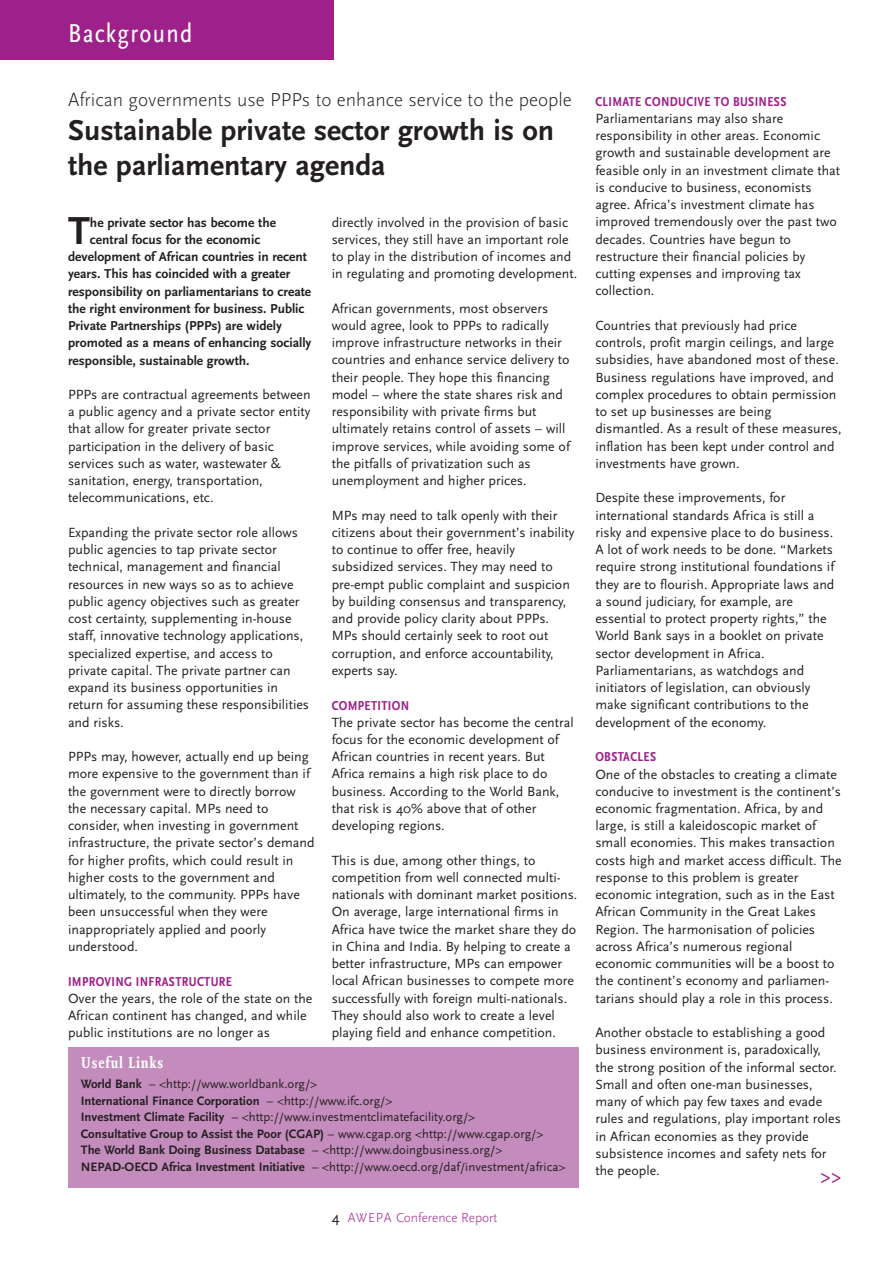
<style>
.page{position:relative;width:893px;height:1263px;background:#fff}
.page>*{position:absolute;margin:0;border:0;box-sizing:border-box;transform-origin:0 0}
.t1{font:700 40.65px "Scala Sans";color:#231f20}
.t2{font:700 30px/34.5px "Scala Sans";color:#231f20}
.t3{font:27px "Scala Sans Regular Con";letter-spacing:.045em;color:#fff}
.t4{font:21px "Scala Sans Regular Con";color:#9e218b}
.t5{font:300 19.5px "Scala Sans";color:#231f20}
.t6{font:16.5px "Scala Bold Con";letter-spacing:.05em;color:#fff}
.t7{font:13.8px/17.2px "Scala Sans";color:#231f20}
.t8{font:700 13.5px "Scala Sans";color:#231f20}
.t9{font:13.5px "Scala Sans Bold Con";letter-spacing:.025em;color:#9e218b}
.t10{font:300 13.5px "Scala Sans";color:#9e218b}
.t11{font:12.75px/16.5px "Scala Sans";color:#231f20}
.s1{font-weight:700}
.s2{font-weight:400;font-size:15px;color:#231f20}
</style>
<div class="page">
<div style="left:68px;top:1047px;width:510px;height:141px;background:#c48cbc"></div>
<div style="left:0;top:0;width:333px;height:60px;background:#9e218b"></div>
<h3 class="t3" style="left:68px;top:22px;width:126px">Background</h3>
<h3 class="t5" style="left:68px;top:92px;width:505px">African governments use PPPs to enhance service to the people</h3>
<h2 class="t2" style="left:68px;top:116px;width:488px">Sustainable private sector growth is on the parliamentary agenda</h2>
<p class="t7" style="left:332px;top:214px;width:247px">directly involved in the provision of basic services, they still have an important role to play in the distribution of incomes and in regulating and promoting development.</p>
<p class="t7" style="left:332px;top:300px;width:240px">African governments, most observers would agree, look to PPPs to radically improve infrastructure networks in their countries and enhance service delivery to their people. They hope this financing model – where the state shares risk and responsibility with private firms but ultimately retains control of assets – will improve services, while avoiding some of the pitfalls of privatization such as unemployment and higher prices.</p>
<p class="t7" style="left:332px;top:507px;width:244px">MPs may need to talk openly with their citizens about their government’s inability to continue to offer free, heavily subsidized services. They may need to pre-empt public complaint and suspicion by building consensus and transparency, and provide policy clarity about PPPs.<br>MPs should certainly seek to root out corruption, and enforce accountability, experts say.</p>
<p class="t9" style="left:332px;top:700px;width:79px">COMPETITION</p>
<p class="t7" style="left:332px;top:714px;width:243px">The private sector has become the central focus for the economic development of African countries in recent years. But Africa remains a high risk place to do business. According to the World Bank, that risk is 40% above that of other developing regions.</p>
<p class="t7" style="left:332px;top:852px;width:247px">This is due, among other things, to competition from well connected multi&shy;nationals with dominant market positions.<br>On average, large international firms in Africa have twice the market share they do in China and India. By helping to create a better infrastructure, MPs can empower local African businesses to compete more successfully with foreign multi-nationals.<br>They should also work to create a level playing field and enhance competition.</p>
<h1 class="t1" style="left:68px;top:214px;width:23px">T</h1>
<p class="t8" style="left:90px;top:217px;width:188px">he private sector has become the</p>
<p class="t8" style="left:90px;top:234px;width:172px">central focus for the economic</p>
<p class="t8" style="left:68px;top:251px;width:241px">development of African countries in recent</p>
<p class="t8" style="left:68px;top:268px;width:224px">years. This has coincided with a greater</p>
<p class="t8" style="left:68px;top:286px;width:245px">responsibility on parliamentarians to create</p>
<p class="t8" style="left:68px;top:303px;width:238px">the right environment for business. Public</p>
<p class="t8" style="left:68px;top:320px;width:215px">Private Partnerships (PPPs) are widely</p>
<p class="t8" style="left:68px;top:337px;width:245px">promoted as a means of enhancing socially</p>
<p class="t8" style="left:68px;top:355px;width:183px">responsible, sustainable growth.</p>
<p class="t7" style="left:68px;top:387px;width:244px">PPPs are contractual agreements between a public agency and a private sector entity that allow for greater private sector participation in the delivery of basic services such as water, wastewater &amp; sanitation, energy, transportation, telecommunications, etc.</p>
<p class="t7" style="left:68px;top:525px;width:243px">Expanding the private sector role allows public agencies to tap private sector technical, management and financial resources in new ways so as to achieve public agency objectives such as greater cost certainty, supplementing in-house staff, innovative technology applications, specialized expertise, and access to private capital. The private partner can expand its business opportunities in return for assuming these responsibilities and risks.</p>
<p class="t7" style="left:68px;top:749px;width:248px">PPPs may, however, actually end up being more expensive to the government than if the government were to directly borrow the necessary capital. MPs need to consider, when investing in government infrastructure, the private sector’s demand for higher profits, which could result in higher costs to the government and ultimately, to the community. PPPs have been unsuccessful when they were inappropriately applied and poorly understood.</p>
<p class="t9" style="left:68px;top:976px;width:165px">IMPROVING INFRASTRUCTURE</p>
<p class="t7" style="left:68px;top:990px;width:246px">Over the years, the role of the state on the<br>African continent has changed, and while public institutions are no longer as</p>
<p class="t6" style="left:81px;top:1056px;width:84px">Useful Links</p>
<p class="t11" style="left:81px;top:1077px;width:486px"><span class="s1">World Bank</span> – &lt;http://www.worldbank.org/&gt;<br><span class="s1">International Finance Corporation</span> – &lt;http://www.ifc.org/&gt;<br><span class="s1">Investment Climate Facility</span> – &lt;http://www.investmentclimatefacility.org/&gt;<br><span class="s1">Consultative Group to Assist the Poor (CGAP)</span> – www.cgap.org &lt;http://www.cgap.org/&gt; <span class="s1">The World Bank Doing Business Database</span> – &lt;http://www.doingbusiness.org/&gt; <span class="s1">NEPAD-OECD Africa Investment Initiative</span> – &lt;http://www.oecd.org/daf/investment/africa&gt;</p>
<p class="t10" style="left:332px;top:1212px;width:167px"><span class="s2">4</span> AWEPA Conference Report</p>
<p class="t9" style="left:595px;top:96px;width:193px">CLIMATE CONDUCIVE TO BUSINESS</p>
<p class="t7" style="left:595px;top:111px;width:246px">Parliamentarians may also share responsibility in other areas. Economic growth and sustainable development are feasible only in an investment climate that is conducive to business, economists agree. Africa’s investment climate has improved tremendously over the past two decades. Countries have begun to restructure their financial policies by cutting expenses and improving tax collection.</p>
<p class="t7" style="left:595px;top:318px;width:248px">Countries that previously had price controls, profit margin ceilings, and large subsidies, have abandoned most of these.<br>Business regulations have improved, and complex procedures to obtain permission to set up businesses are being dismantled. As a result of these measures, inflation has been kept under control and investments have grown.</p>
<p class="t7" style="left:595px;top:490px;width:240px">Despite these improvements, for international standards Africa is still a risky and expensive place to do business.<br>A lot of work needs to be done. “Markets require strong institutional foundations if they are to flourish. Appropriate laws and a sound judiciary, for example, are essential to protect property rights,” the World Bank says in a booklet on private sector development in Africa.<br>Parliamentarians, as watchdogs and initiators of legislation, can obviously make significant contributions to the development of the economy.</p>
<p class="t9" style="left:595px;top:751px;width:62px">OBSTACLES</p>
<p class="t7" style="left:595px;top:766px;width:248px">One of the obstacles to creating a climate conducive to investment is the continent’s economic fragmentation. Africa, by and large, is still a kaleidoscopic market of small economies. This makes transaction costs high and market access difficult. The response to this problem is greater economic integration, such as in the East African Community in the Great Lakes Region. The harmonisation of policies across Africa’s numerous regional economic communities will be a boost to the continent’s economy and parliamen&shy;tarians should play a role in this process.</p>
<p class="t7" style="left:595px;top:1025px;width:247px">Another obstacle to establishing a good business environment is, paradoxically, the strong position of the informal sector.<br>Small and often one-man businesses, many of which pay few taxes and evade rules and regulations, play important roles in African economies as they provide subsistence incomes and safety nets for the people.</p>
<h3 class="t4" style="left:821px;top:1168px;width:22px">&gt;&gt;</h3>
</div>
